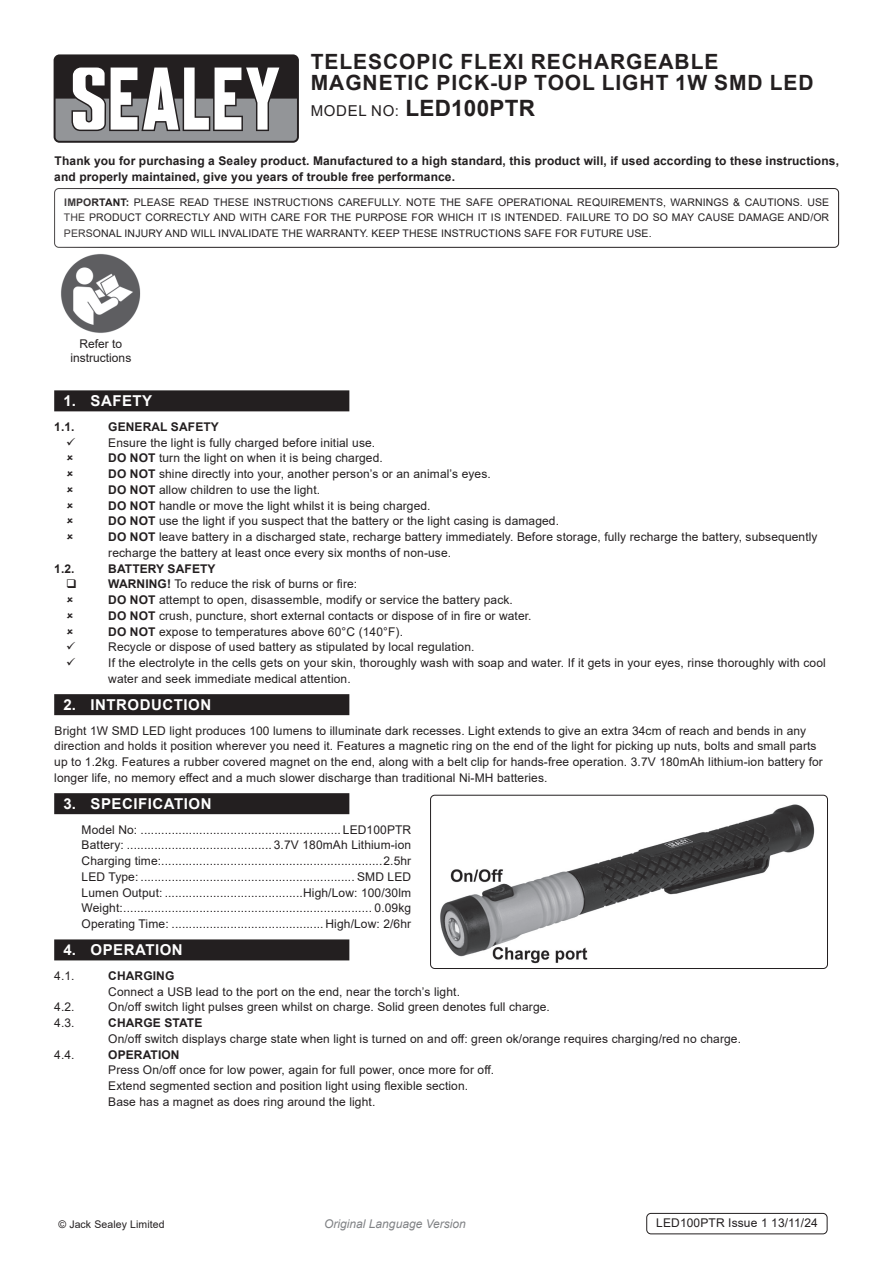
<style>
.page{position:relative;width:893px;height:1263px;background:#fff}
.page>*{position:absolute;margin:0;border:0;box-sizing:border-box;transform-origin:0 0}
.Instructions_Model_No{font:700 22.5px "Arial";letter-spacing:.01em;color:#231f20}
.Instructions_Model_No-2{font:700 21px/21px "Arial";letter-spacing:.045em;color:#231f20}
.t1{font:700 15px "Arial";letter-spacing:.035em;color:#fff}
.Body{font:12px/15.8px "Arial";letter-spacing:.01em;color:#231f20}
.Specifications__Tabbed{font:12px "Arial";letter-spacing:.01em;color:#231f20}
.Body-2{font:700 12px/15.8px "Arial";letter-spacing:.01em;color:#231f20}
.t2{font:italic 12px "Arial";color:#808285}
.Body__Footer{font:12px "Arial";letter-spacing:.01em;color:#231f20}
.Body__Justified__7pt{font:10.5px/15.8px "Arial";letter-spacing:.01em;color:#231f20;text-align:justify}
.s1{font-weight:400;font-size:15px}
.s2{font-weight:700}
</style>
<div class="page">
<div style="left:54px;top:54px;width:245px;height:89px;background:#231f20;border-radius:6px"></div>
<svg style="left:56px;top:68px;width:241px;height:73px"></svg>
<div style="left:54px;top:188px;width:785px;height:60px;border:1px solid #231f20;border-radius:4px"></div>
<div style="left:54px;top:390px;width:295px;height:21px;background:#231f20"></div>
<div style="left:54px;top:694px;width:295px;height:21px;background:#231f20"></div>
<div style="left:54px;top:793px;width:295px;height:21px;background:#231f20"></div>
<div style="left:54px;top:939px;width:295px;height:21px;background:#231f20"></div>
<div style="left:646px;top:1213px;width:181px;height:21px;border:1px solid #231f20;border-radius:4px"></div>
<img style="left:61px;top:254px;width:80px;height:79px">
<img style="left:432px;top:804px;width:383px;height:163px">
<div style="left:430px;top:795px;width:398px;height:174px;border:1px solid #231f20;border-radius:4px"></div>
<p class="Instructions_Model_No-2" style="left:311px;top:52px;width:504px">TELESCOPIC FLEXI RECHARGEABLE<br>MAGNETIC PICK-UP TOOL LIGHT 1W SMD LED</p>
<p class="Instructions_Model_No" style="left:311px;top:92px;width:226px"><span class="s1">MODEL NO:</span> LED100PTR</p>
<p class="Body-2" style="left:54px;top:153px;width:786px">Thank you for purchasing a Sealey product. Manufactured to a high standard, this product will, if used according to these instructions, and properly maintained, give you years of trouble free performance.</p>
<p class="Body__Justified__7pt" style="left:64px;top:194px;width:767px"><span class="s2">IMPORTANT:</span> PLEASE READ THESE INSTRUCTIONS CAREFULLY. NOTE THE SAFE OPERATIONAL REQUIREMENTS, WARNINGS &amp; CAUTIONS. USE THE PRODUCT CORRECTLY AND WITH CARE FOR THE PURPOSE FOR WHICH IT IS INTENDED. FAILURE TO DO SO MAY CAUSE DAMAGE AND/OR PERSONAL INJURY AND WILL INVALIDATE THE WARRANTY. KEEP THESE INSTRUCTIONS SAFE FOR FUTURE USE.</p>
<p class="Body" style="left:71px;top:336px;width:62px;line-height:14.4px;text-align:center">Refer to instructions</p>
<p class="t1" style="left:63px;top:390px;width:90px">1. SAFETY</p>
<p class="Body-2" style="left:54px;top:419px;width:22px">1.1.</p>
<p class="Body-2" style="left:108px;top:419px;width:112px">GENERAL SAFETY</p>
<p class="Body" style="left:108px;top:434px;width:269px">Ensure the light is fully charged before initial use.</p>
<p class="Body" style="left:108px;top:450px;width:276px"><span class="s2">DO NOT</span> turn the light on when it is being charged.</p>
<p class="Body" style="left:108px;top:466px;width:384px"><span class="s2">DO NOT</span> shine directly into your, another person’s or an animal’s eyes.</p>
<p class="Body" style="left:108px;top:482px;width:213px"><span class="s2">DO NOT</span> allow children to use the light.</p>
<p class="Body" style="left:108px;top:497px;width:324px"><span class="s2">DO NOT</span> handle or move the light whilst it is being charged.</p>
<p class="Body" style="left:108px;top:513px;width:452px"><span class="s2">DO NOT</span> use the light if you suspect that the battery or the light casing is damaged.</p>
<p class="Body" style="left:108px;top:529px;width:711px"><span class="s2">DO NOT</span> leave battery in a discharged state, recharge battery immediately. Before storage, fully recharge the battery, subsequently recharge the battery at least once every six months of non-use.</p>
<p class="Body-2" style="left:54px;top:561px;width:22px">1.2.</p>
<p class="Body-2" style="left:108px;top:561px;width:109px">BATTERY SAFETY</p>
<p class="Body" style="left:108px;top:576px;width:251px"><span class="s2">WARNING!</span> To reduce the risk of burns or fire:</p>
<p class="Body" style="left:108px;top:592px;width:406px"><span class="s2">DO NOT</span> attempt to open, disassemble, modify or service the battery pack.</p>
<p class="Body" style="left:108px;top:608px;width:425px"><span class="s2">DO NOT</span> crush, puncture, short external contacts or dispose of in fire or water.</p>
<p class="Body" style="left:108px;top:623px;width:296px"><span class="s2">DO NOT</span> expose to temperatures above 60°C (140°F).</p>
<p class="Body" style="left:108px;top:639px;width:368px">Recycle or dispose of used battery as stipulated by local regulation.</p>
<p class="Body" style="left:108px;top:655px;width:719px">If the electrolyte in the cells gets on your skin, thoroughly wash with soap and water. If it gets in your eyes, rinse thoroughly with cool water and seek immediate medical attention.</p>
<p class="t1" style="left:63px;top:694px;width:149px">2. INTRODUCTION</p>
<p class="Body" style="left:54px;top:722px;width:770px">Bright 1W SMD LED light produces 100 lumens to illuminate dark recesses. Light extends to give an extra 34cm of reach and bends in any direction and holds it position wherever you need it. Features a magnetic ring on the end of the light for picking up nuts, bolts and small parts up to 1.2kg. Features a rubber covered magnet on the end, along with a belt clip for hands-free operation. 3.7V 180mAh lithium-ion battery for longer life, no memory effect and a much slower discharge than traditional Ni-MH batteries.</p>
<p class="t1" style="left:63px;top:793px;width:150px">3. SPECIFICATION</p>
<p class="Specifications__Tabbed" style="left:81px;top:821px;width:331px">Model No: .......................................................... LED100PTR</p>
<p class="Specifications__Tabbed" style="left:81px;top:837px;width:331px">Battery: .......................................... 3.7V 180mAh Lithium-ion</p>
<p class="Specifications__Tabbed" style="left:81px;top:853px;width:331px">Charging time:................................................................2.5hr</p>
<p class="Specifications__Tabbed" style="left:81px;top:868px;width:331px">LED Type: .............................................................. SMD LED</p>
<p class="Specifications__Tabbed" style="left:81px;top:884px;width:331px">Lumen Output: ........................................High/Low: 100/30lm</p>
<p class="Specifications__Tabbed" style="left:81px;top:900px;width:331px">Weight:........................................................................ 0.09kg</p>
<p class="Specifications__Tabbed" style="left:81px;top:916px;width:331px">Operating Time: ............................................ High/Low: 2/6hr</p>
<p class="t1" style="left:63px;top:939px;width:121px">4. OPERATION</p>
<p class="Body" style="left:54px;top:968px;width:22px">4.1.</p>
<p class="Body-2" style="left:108px;top:968px;width:68px">CHARGING</p>
<p class="Body" style="left:108px;top:983px;width:353px">Connect a USB lead to the port on the end, near the torch’s light.</p>
<p class="Body" style="left:54px;top:999px;width:22px">4.2.</p>
<p class="Body" style="left:108px;top:999px;width:443px">On/off switch light pulses green whilst on charge. Solid green denotes full charge.</p>
<p class="Body" style="left:54px;top:1015px;width:22px">4.3.</p>
<p class="Body-2" style="left:108px;top:1015px;width:96px">CHARGE STATE</p>
<p class="Body" style="left:108px;top:1031px;width:634px">On/off switch displays charge state when light is turned on and off: green ok/orange requires charging/red no charge.</p>
<p class="Body" style="left:54px;top:1046px;width:22px">4.4.</p>
<p class="Body-2" style="left:108px;top:1047px;width:73px">OPERATION</p>
<p class="Body" style="left:108px;top:1062px;width:388px">Press On/off once for low power, again for full power, once more for off.</p>
<p class="Body" style="left:108px;top:1078px;width:361px">Extend segmented section and position light using flexible section.</p>
<p class="Body" style="left:108px;top:1094px;width:269px">Base has a magnet as does ring around the light.</p>
<p class="Body__Justified__7pt" style="left:58px;top:1216px;width:108px">© Jack Sealey Limited</p>
<p class="t2" style="left:324px;top:1216px;width:143px">Original Language Version</p>
<p class="Body__Footer" style="left:656px;top:1214px;width:163px">LED100PTR Issue 1 13/11/24</p>
</div>
